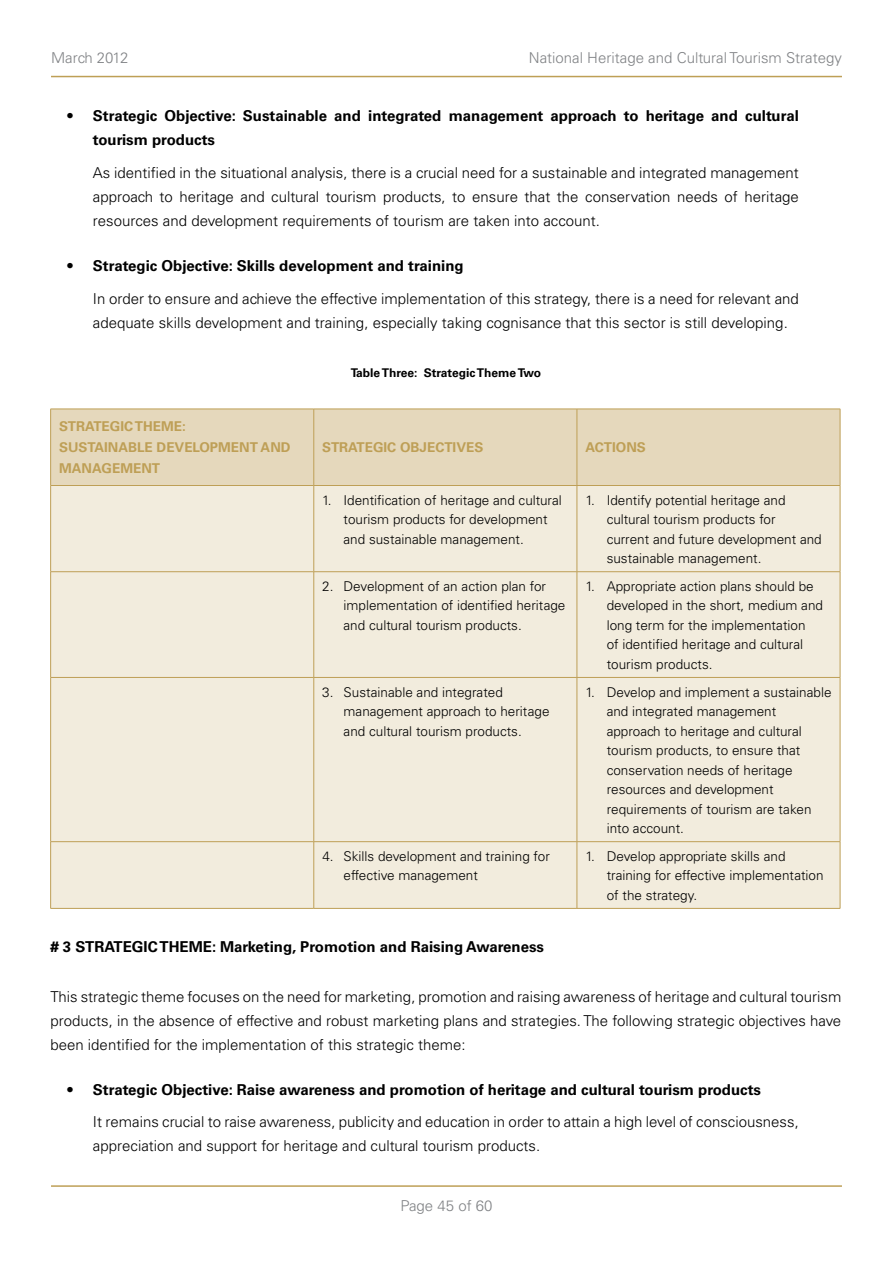
<style>
.page{position:relative;width:893px;height:1263px;background:#fff}
.page>*{position:absolute;margin:0;border:0;box-sizing:border-box;transform-origin:0 0}
.t1{font:300 15px/24px "Univers";color:#000;text-align:justify}
.t2{font:700 15px/24px "Univers";color:#000}
.t3{font:300 15px "Univers";color:#808285}
.t4{font:300 13.5px/19.5px "Univers";color:#000}
.t5{font:700 13.5px "Univers";color:#be9f56}
.t6{font:700 12px "Univers";color:#000}
</style>
<div class="page">
<hr style="left:51px;top:76px;width:791px;height:1px;background:#be9f56">
<hr style="left:51px;top:1185px;width:791px;height:2px;background:#be9f56">
<div style="left:51px;top:410px;width:789px;height:75px;background:#e5d8bc"></div>
<div style="left:51px;top:486px;width:789px;height:422px;background:#f2ecdd"></div>
<hr style="left:50px;top:409px;width:264px;height:1px;background:#be9f56">
<hr style="left:50px;top:409px;width:1px;height:76px;background:#be9f56">
<hr style="left:314px;top:409px;width:263px;height:1px;background:#be9f56">
<hr style="left:314px;top:409px;width:1px;height:76px;background:#be9f56">
<hr style="left:577px;top:409px;width:263px;height:1px;background:#be9f56">
<hr style="left:577px;top:409px;width:1px;height:76px;background:#be9f56">
<hr style="left:840px;top:409px;width:1px;height:76px;background:#be9f56">
<hr style="left:50px;top:485px;width:264px;height:1px;background:#be9f56">
<hr style="left:50px;top:486px;width:1px;height:85px;background:#be9f56">
<hr style="left:314px;top:485px;width:263px;height:1px;background:#be9f56">
<hr style="left:314px;top:486px;width:1px;height:85px;background:#be9f56">
<hr style="left:577px;top:485px;width:263px;height:1px;background:#be9f56">
<hr style="left:577px;top:486px;width:1px;height:85px;background:#be9f56">
<hr style="left:840px;top:486px;width:1px;height:85px;background:#be9f56">
<hr style="left:50px;top:571px;width:264px;height:1px;background:#be9f56">
<hr style="left:50px;top:572px;width:1px;height:105px;background:#be9f56">
<hr style="left:314px;top:571px;width:263px;height:1px;background:#be9f56">
<hr style="left:314px;top:572px;width:1px;height:105px;background:#be9f56">
<hr style="left:577px;top:571px;width:263px;height:1px;background:#be9f56">
<hr style="left:577px;top:572px;width:1px;height:105px;background:#be9f56">
<hr style="left:840px;top:572px;width:1px;height:105px;background:#be9f56">
<hr style="left:50px;top:677px;width:264px;height:1px;background:#be9f56">
<hr style="left:50px;top:678px;width:1px;height:163px;background:#be9f56">
<hr style="left:314px;top:677px;width:263px;height:1px;background:#be9f56">
<hr style="left:314px;top:678px;width:1px;height:163px;background:#be9f56">
<hr style="left:577px;top:677px;width:263px;height:1px;background:#be9f56">
<hr style="left:577px;top:678px;width:1px;height:163px;background:#be9f56">
<hr style="left:840px;top:678px;width:1px;height:163px;background:#be9f56">
<hr style="left:50px;top:841px;width:264px;height:1px;background:#be9f56">
<hr style="left:50px;top:842px;width:1px;height:66px;background:#be9f56">
<hr style="left:314px;top:841px;width:263px;height:1px;background:#be9f56">
<hr style="left:314px;top:842px;width:1px;height:66px;background:#be9f56">
<hr style="left:577px;top:841px;width:263px;height:1px;background:#be9f56">
<hr style="left:577px;top:842px;width:1px;height:66px;background:#be9f56">
<hr style="left:840px;top:842px;width:1px;height:66px;background:#be9f56">
<hr style="left:50px;top:908px;width:264px;height:1px;background:#be9f56">
<hr style="left:314px;top:908px;width:263px;height:1px;background:#be9f56">
<hr style="left:577px;top:908px;width:263px;height:1px;background:#be9f56">
<p class="t3" style="left:51px;top:49px;width:79px">March 2012</p>
<p class="t3" style="left:529px;top:49px;width:315px">National Heritage and Cultural Tourism Strategy</p>
<p class="t2" style="left:93px;top:104px;width:707px;text-indent:-25px">• Strategic Objective: Sustainable and integrated management approach to heritage and cultural tourism products</p>
<p class="t1" style="left:93px;top:161px;width:707px">As identified in the situational analysis, there is a crucial need for a sustainable and integrated management approach to heritage and cultural tourism products, to ensure that the conservation needs of heritage resources and development requirements of tourism are taken into account.</p>
<p class="t2" style="left:67px;top:254px;width:398px">• Strategic Objective: Skills development and training</p>
<p class="t1" style="left:93px;top:286px;width:707px">In order to ensure and achieve the effective implementation of this strategy, there is a need for relevant and adequate skills development and training, especially taking cognisance that this sector is still developing.</p>
<p class="t6" style="left:351px;top:366px;width:192px">Table Three: Strategic Theme Two</p>
<p class="t5" style="left:59px;top:419px;width:18px">Strategic</p>
<p class="t5" style="left:135px;top:419px;width:19px">Theme</p>
<p class="t5" style="left:182px;top:419px;width:5px">:</p>
<p class="t5" style="left:59px;top:440px;width:19px">Sustainable</p>
<p class="t5" style="left:157px;top:440px;width:20px">Development</p>
<p class="t5" style="left:261px;top:440px;width:11px">and</p>
<p class="t5" style="left:59px;top:461px;width:24px">Management</p>
<p class="t5" style="left:322px;top:440px;width:18px">Strategic</p>
<p class="t5" style="left:400px;top:440px;width:36px">Objectives</p>
<p class="t5" style="left:585px;top:440px;width:19px">Actions</p>
<p class="t4" style="left:344px;top:490px;width:220px;text-indent:-21px">1. Identification of heritage and cultural tourism products for development and sustainable management.</p>
<p class="t4" style="left:607px;top:490px;width:217px;text-indent:-21px">1. Identify potential heritage and cultural tourism products for<br>current and future development and sustainable management.</p>
<p class="t4" style="left:344px;top:576px;width:223px;text-indent:-21px">2. Development of an action plan for implementation of identified heritage and cultural tourism products.</p>
<p class="t4" style="left:607px;top:576px;width:218px;text-indent:-21px">1. Appropriate action plans should be developed in the short, medium and long term for the implementation<br>of identified heritage and cultural tourism products.</p>
<p class="t4" style="left:344px;top:682px;width:207px;text-indent:-21px">3. Sustainable and integrated management approach to heritage and cultural tourism products.</p>
<p class="t4" style="left:607px;top:682px;width:226px;text-indent:-21px">1. Develop and implement a sustainable and integrated management approach to heritage and cultural tourism products, to ensure that conservation needs of heritage resources and development requirements of tourism are taken into account.</p>
<p class="t4" style="left:344px;top:846px;width:208px;text-indent:-21px">4. Skills development and training for effective management</p>
<p class="t4" style="left:607px;top:846px;width:218px;text-indent:-21px">1. Develop appropriate skills and training for effective implementation of the strategy.</p>
<p class="t2" style="left:50px;top:935px;width:45px"># 3 Strategic</p>
<p class="t2" style="left:160px;top:935px;width:21px">Theme</p>
<p class="t2" style="left:212px;top:935px;width:333px">: Marketing, Promotion and Raising Awareness</p>
<p class="t1" style="left:50px;top:984px;width:792px">This strategic theme focuses on the need for marketing, promotion and raising awareness of heritage and cultural tourism products, in the absence of effective and robust marketing plans and strategies. The following strategic objectives have been identified for the implementation of this strategic theme:</p>
<p class="t2" style="left:67px;top:1078px;width:695px">• Strategic Objective: Raise awareness and promotion of heritage and cultural tourism products</p>
<p class="t1" style="left:93px;top:1110px;width:707px">It remains crucial to raise awareness, publicity and education in order to attain a high level of consciousness, appreciation and support for heritage and cultural tourism products.</p>
<p class="t3" style="left:400px;top:1197px;width:94px">Page 45 of 60</p>
</div>
